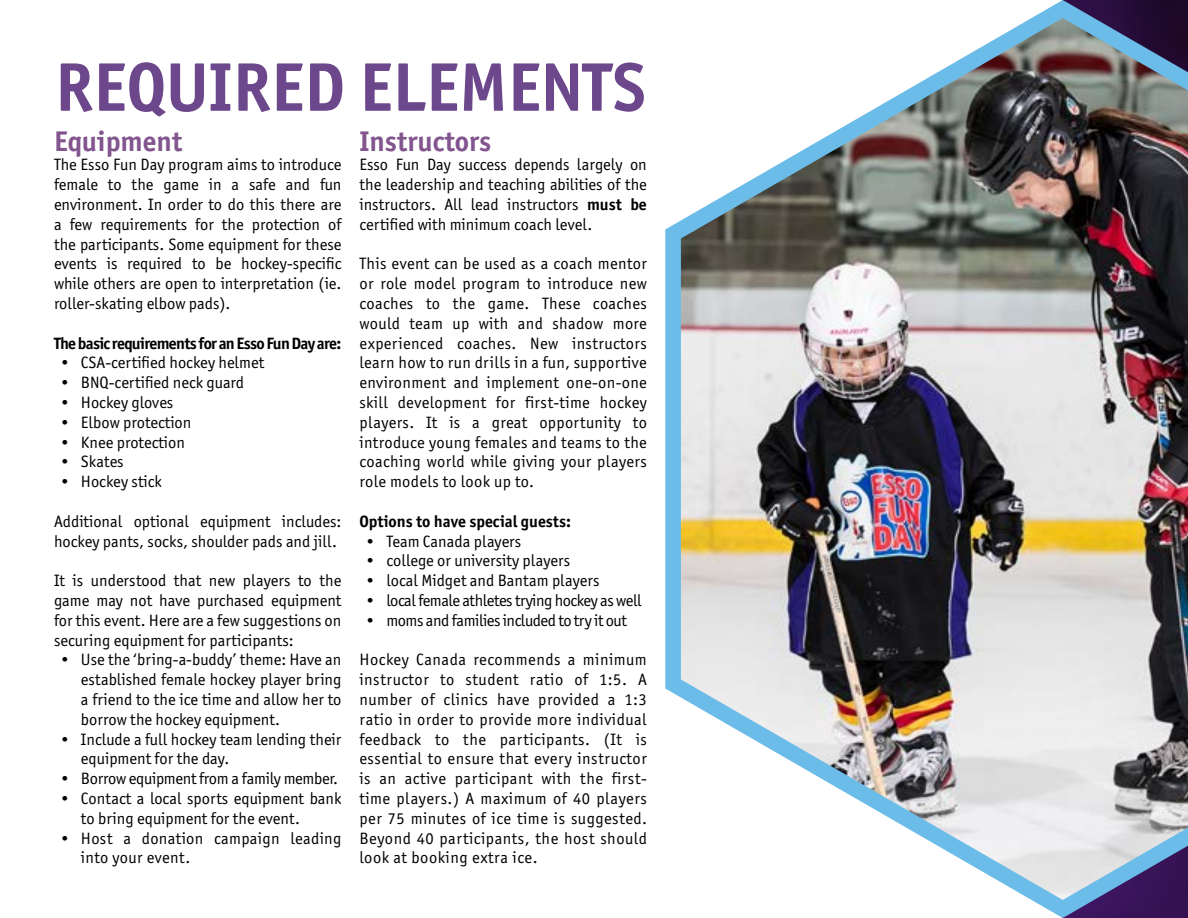
<style>
.page{position:relative;width:1188px;height:918px;background:#fff}
.page>*{position:absolute;margin:0;border:0;box-sizing:border-box;transform-origin:0 0}
.t1{font:700 69px "Officina Sans ITC Pro";color:#6d478b}
.t2{font:700 28.5px "Officina Sans ITC Pro";color:#82558e}
.t3{font:16.5px/19.8px "Officina Sans ITC Pro";color:#000;text-align:justify}
.t4{font:16.5px "Officina Sans ITC Pro";letter-spacing:-.03em;color:#000}
.t5{font:16.5px/19.8px "Officina Sans ITC Pro";letter-spacing:.02em;color:#000}
.t6{font:700 16.5px "Officina Sans ITC Pro";letter-spacing:-.04em;color:#000}
.t7{font:16.5px "Officina Sans ITC Pro";letter-spacing:-.02em;color:#000}
.t8{font:700 16.5px "Officina Sans ITC Pro";color:#000}
.s1{font-weight:700}
</style>
<div class="page">
<img style="left:665px;top:0;width:523px;height:918px">
<h1 class="t1" style="left:55px;top:44px;width:593px">REQUIRED ELEMENTS</h1>
<h2 class="t2" style="left:54px;top:123px;width:130px">Equipment</h2>
<p class="t3" style="left:54px;top:155px;width:289px">The Esso Fun Day program aims to introduce female to the game in a safe and fun environment. In order to do this there are a few requirements for the protection of the participants. Some equipment for these events is required to be hockey-specific while others are open to interpretation (ie. roller-skating elbow pads).</p>
<p class="t6" style="left:54px;top:333px;width:289px">The basic requirements for an Esso Fun Day are:</p>
<p class="t3" style="left:61px;top:353px;width:205px">• CSA-certified hockey helmet</p>
<p class="t3" style="left:61px;top:373px;width:185px">• BNQ-certified neck guard</p>
<p class="t3" style="left:61px;top:392px;width:114px">• Hockey gloves</p>
<p class="t3" style="left:61px;top:412px;width:132px">• Elbow protection</p>
<p class="t3" style="left:61px;top:432px;width:126px">• Knee protection</p>
<p class="t3" style="left:61px;top:452px;width:64px">• Skates</p>
<p class="t3" style="left:61px;top:472px;width:103px">• Hockey stick</p>
<p class="t3" style="left:54px;top:511px;width:289px">Additional optional equipment includes: hockey pants, socks, shoulder pads and jill.</p>
<p class="t3" style="left:54px;top:571px;width:289px">It is understood that new players to the game may not have purchased equipment for this event. Here are a few suggestions on securing equipment for participants:</p>
<p class="t3" style="left:81px;top:650px;width:262px;text-indent:-20px">• Use the ‘bring-a-buddy’ theme: Have an established female hockey player bring a friend to the ice time and allow her to borrow the hockey equipment.</p>
<p class="t3" style="left:81px;top:729px;width:262px;text-indent:-20px">• Include a full hockey team lending their equipment for the day.</p>
<p class="t7" style="left:61px;top:769px;width:279px">• Borrow equipment from a family member.</p>
<p class="t3" style="left:81px;top:788px;width:262px;text-indent:-20px">• Contact a local sports equipment bank to bring equipment for the event.</p>
<p class="t5" style="left:81px;top:828px;width:262px;text-indent:-20px">• Host a donation campaign leading into your event.</p>
<h2 class="t2" style="left:359px;top:123px;width:133px">Instructors</h2>
<p class="t3" style="left:359px;top:155px;width:289px">Esso Fun Day success depends largely on the leadership and teaching abilities of the instructors. All lead instructors <span class="s1">must be </span>certified with minimum coach level.</p>
<p class="t3" style="left:359px;top:254px;width:289px">This event can be used as a coach mentor or role model program to introduce new coaches to the game. These coaches would team up with and shadow more experienced coaches. New instructors learn how to run drills in a fun, supportive environment and implement one-on-one skill development for first-time hockey players. It is a great opportunity to introduce young females and teams to the coaching world while giving your players role models to look up to.</p>
<p class="t8" style="left:359px;top:511px;width:213px">Options to have special guests:</p>
<p class="t3" style="left:366px;top:531px;width:157px">• Team Canada players</p>
<p class="t3" style="left:366px;top:551px;width:205px">• college or university players</p>
<p class="t3" style="left:366px;top:571px;width:235px">• local Midget and Bantam players</p>
<p class="t4" style="left:366px;top:591px;width:277px">• local female athletes trying hockey as well</p>
<p class="t4" style="left:366px;top:610px;width:262px">• moms and families included to try it out</p>
<p class="t3" style="left:359px;top:650px;width:289px">Hockey Canada recommends a minimum instructor to student ratio of 1:5. A number of clinics have provided a 1:3 ratio in order to provide more individual feedback to the participants. (It is essential to ensure that every instructor is an active participant with the first&shy;time players.) A maximum of 40 players per 75 minutes of ice time is suggested.<br>Beyond 40 participants, the host should look at booking extra ice.</p>
</div>
